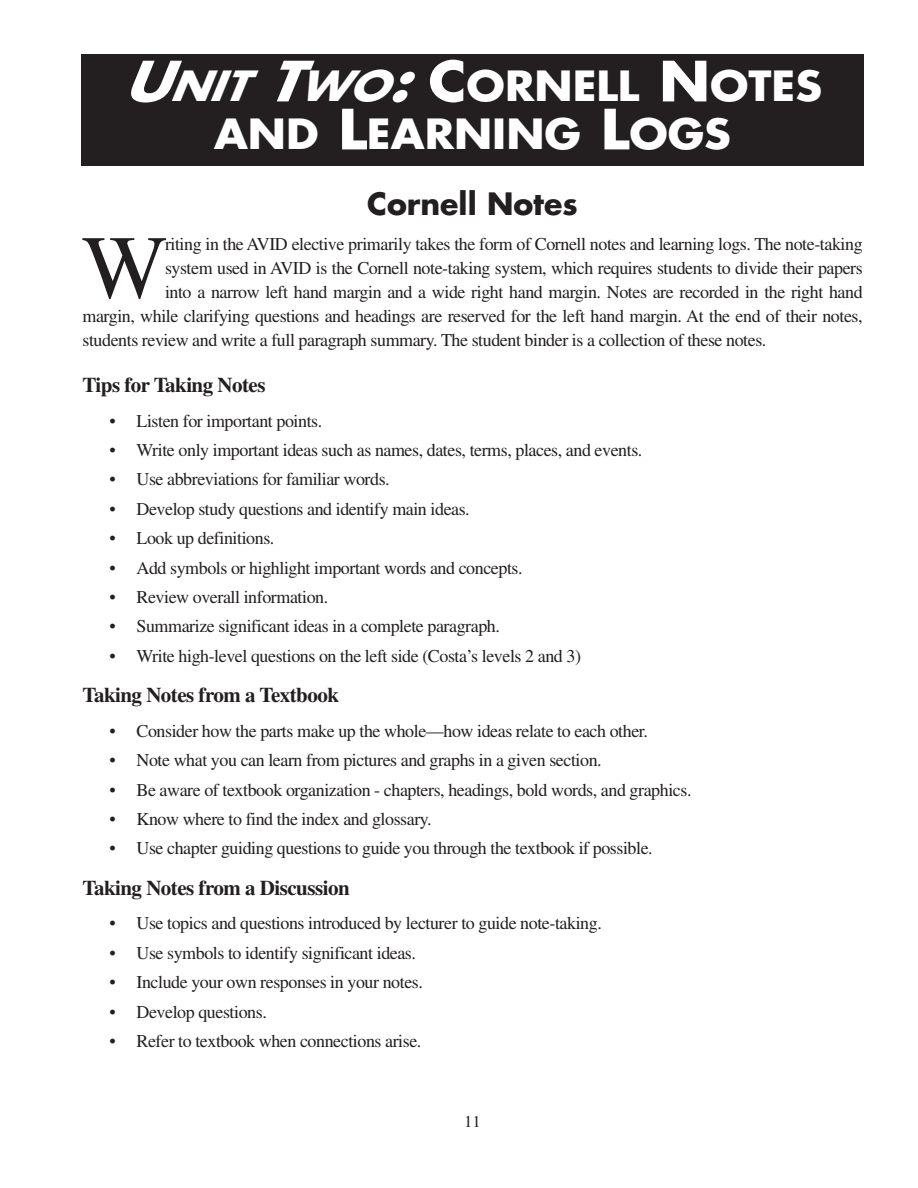
<style>
.page{position:relative;width:918px;height:1188px;background:#fff}
.page>*{position:absolute;margin:0;border:0;box-sizing:border-box;transform-origin:0 0}
.t1{font:90.45px "Times";color:#231f20}
.t2{font:700 40.5px/48px "Futura";color:#fff;text-align:center;scale:1.07 1}
.t3{font:700 30px "Futura";color:#231f20}
.t4{font:700 21px "Times";letter-spacing:-.025em;color:#231f20}
.t5{font:18px "Times";letter-spacing:-.025em;color:#231f20}
.t6{font:16.5px "Times";color:#231f20}
.s1{font-style:italic;font-size:54px}
.s2{font-style:italic}
.s3{font-size:54px}
</style>
<div class="page">
<div style="left:81px;top:54px;width:783px;height:112px;background:#231f20"></div>
<h2 class="t2" style="left:123px;top:66px;width:655px"><span class="s1">U</span><span class="s2">NIT</span> <span class="s1">T</span><span class="s2">WO</span><span class="s1">:</span> <span class="s3">C</span>ORNELL <span class="s3">N</span>OTES<br>AND <span class="s3">L</span>EARNING <span class="s3">L</span>OGS</h2>
<h3 class="t3" style="left:367px;top:190px;width:212px">Cornell Notes</h3>
<h1 class="t1" style="left:82px;top:236px;width:87px">W</h1>
<p class="t5" style="left:165px;top:238px;width:699px">riting in the AVID elective primarily takes the form of Cornell notes and learning logs. The note-taking</p>
<p class="t5" style="left:165px;top:262px;width:699px">system used in AVID is the Cornell note-taking system, which requires students to divide their papers</p>
<p class="t5" style="left:165px;top:286px;width:699px">into a narrow left hand margin and a wide right hand margin. Notes are recorded in the right hand</p>
<p class="t5" style="left:83px;top:310px;width:782px">margin, while clarifying questions and headings are reserved for the left hand margin. At the end of their notes,</p>
<p class="t5" style="left:83px;top:334px;width:685px">students review and write a full paragraph summary. The student binder is a collection of these notes.</p>
<p class="t4" style="left:82px;top:373px;width:185px">Tips for Taking Notes</p>
<p class="t5" style="left:110px;top:414px;width:214px">• Listen for important points.</p>
<p class="t5" style="left:110px;top:444px;width:534px">• Write only important ideas such as names, dates, terms, places, and events.</p>
<p class="t5" style="left:110px;top:473px;width:282px">• Use abbreviations for familiar words.</p>
<p class="t5" style="left:110px;top:502px;width:362px">• Develop study questions and identify main ideas.</p>
<p class="t5" style="left:110px;top:532px;width:166px">• Look up definitions.</p>
<p class="t5" style="left:110px;top:561px;width:415px">• Add symbols or highlight important words and concepts.</p>
<p class="t5" style="left:110px;top:591px;width:220px">• Review overall information.</p>
<p class="t5" style="left:110px;top:620px;width:392px">• Summarize significant ideas in a complete paragraph.</p>
<p class="t5" style="left:110px;top:649px;width:473px">• Write high-level questions on the left side (Costa’s levels 2 and 3)</p>
<p class="t4" style="left:82px;top:683px;width:258px">Taking Notes from a Textbook</p>
<p class="t5" style="left:110px;top:724px;width:540px">• Consider how the parts make up the whole—how ideas relate to each other.</p>
<p class="t5" style="left:110px;top:754px;width:494px">• Note what you can learn from pictures and graphs in a given section.</p>
<p class="t5" style="left:110px;top:783px;width:584px">• Be aware of textbook organization - chapters, headings, bold words, and graphics.</p>
<p class="t5" style="left:110px;top:813px;width:324px">• Know where to find the index and glossary.</p>
<p class="t5" style="left:110px;top:842px;width:545px">• Use chapter guiding questions to guide you through the textbook if possible.</p>
<p class="t4" style="left:82px;top:875px;width:269px">Taking Notes from a Discussion</p>
<p class="t5" style="left:110px;top:917px;width:494px">• Use topics and questions introduced by lecturer to guide note-taking.</p>
<p class="t5" style="left:110px;top:946px;width:308px">• Use symbols to identify significant ideas.</p>
<p class="t5" style="left:110px;top:976px;width:315px">• Include your own responses in your notes.</p>
<p class="t5" style="left:110px;top:1005px;width:159px">• Develop questions.</p>
<p class="t5" style="left:110px;top:1035px;width:313px">• Refer to textbook when connections arise.</p>
<p class="t6" style="left:464px;top:1115px;width:18px">11</p>
</div>
